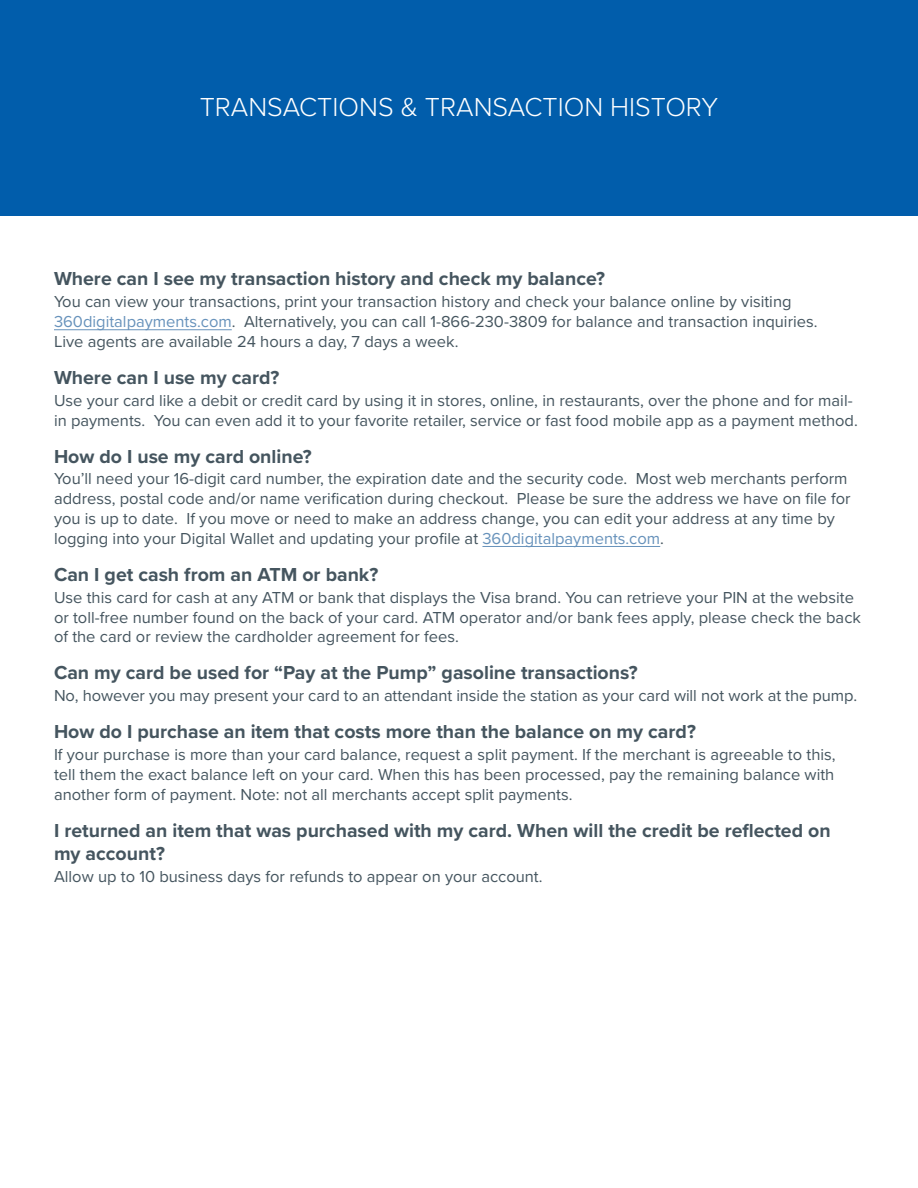
<style>
.page{position:relative;width:918px;height:1188px;background:#fff}
.page>*{position:absolute;margin:0;border:0;box-sizing:border-box;transform-origin:0 0}
.t1{font:300 27px "Proxima Nova";color:#fff}
.t2{font:700 19.5px/23.4px "Proxima Nova";color:#45555f}
.Answer{font:16.5px/19.8px "Proxima Nova";color:#45555f}
.s1{color:#6792bb}
</style>
<div class="page">
<div style="left:0;top:0;width:918px;height:216px;background:#015dab"></div>
<hr style="left:54px;top:329px;width:178px;height:1px;background:#6792bb">
<hr style="left:482px;top:546px;width:178px;height:1px;background:#6792bb">
<p class="t1" style="left:200px;top:87px;width:520px">TRANSACTIONS &amp; TRANSACTION HISTORY</p>
<p class="t2" style="left:54px;top:267px;width:552px">Where can I see my transaction history and check my balance?</p>
<p class="Answer" style="left:54px;top:291px;width:765px">You can view your transactions, print your transaction history and check your balance online by visiting<br><span class="s1">360digitalpayments.com</span>. Alternatively, you can call 1-866-230-3809 for balance and transaction inquiries.<br>Live agents are available 24 hours a day, 7 days a week.</p>
<p class="t2" style="left:54px;top:365px;width:227px">Where can I use my card?</p>
<p class="Answer" style="left:54px;top:390px;width:805px">Use your card like a debit or credit card by using it in stores, online, in restaurants, over the phone and for mail&shy;in payments. You can even add it to your favorite retailer, service or fast food mobile app as a payment method.</p>
<p class="t2" style="left:54px;top:444px;width:259px">How do I use my card online?</p>
<p class="Answer" style="left:54px;top:468px;width:798px">You’ll need your 16-digit card number, the expiration date and the security code. Most web merchants perform address, postal code and/or name verification during checkout. Please be sure the address we have on file for you is up to date. If you move or need to make an address change, you can edit your address at any time by logging into your Digital Wallet and updating your profile at <span class="s1">360digitalpayments.com</span>.</p>
<p class="t2" style="left:54px;top:562px;width:326px">Can I get cash from an ATM or bank?</p>
<p class="Answer" style="left:54px;top:587px;width:809px">Use this card for cash at any ATM or bank that displays the Visa brand. You can retrieve your PIN at the website or toll-free number found on the back of your card. ATM operator and/or bank fees apply, please check the back of the card or review the cardholder agreement for fees.</p>
<p class="t2" style="left:54px;top:661px;width:585px">Can my card be used for “Pay at the Pump” gasoline transactions?</p>
<p class="Answer" style="left:54px;top:685px;width:805px">No, however you may present your card to an attendant inside the station as your card will not work at the pump.</p>
<p class="t2" style="left:54px;top:719px;width:643px">How do I purchase an item that costs more than the balance on my card?</p>
<p class="Answer" style="left:54px;top:744px;width:783px;text-align:justify">If your purchase is more than your card balance, request a split payment. If the merchant is agreeable to this, tell them the exact balance left on your card. When this has been processed, pay the remaining balance with another form of payment. Note: not all merchants accept split payments.</p>
<p class="t2" style="left:54px;top:818px;width:778px">I returned an item that was purchased with my card. When will the credit be reflected on my account?</p>
<p class="Answer" style="left:54px;top:866px;width:490px">Allow up to 10 business days for refunds to appear on your account.</p>
</div>
